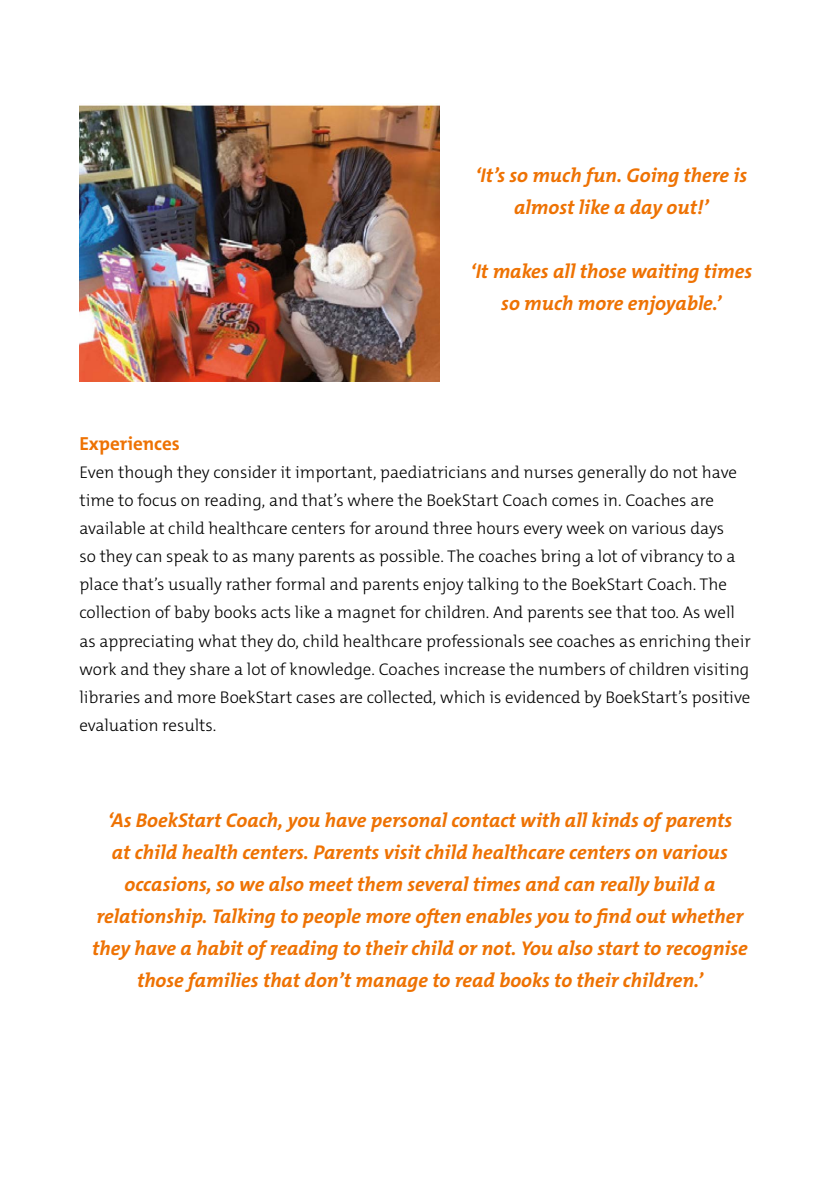
<style>
.page{position:relative;width:840px;height:1191px;background:#fff}
.page>*{position:absolute;margin:0;border:0;box-sizing:border-box;transform-origin:0 0}
.t1{font:italic 700 20px/32px "The Mix";color:#ee7203;text-align:center}
.t2{font:700 19px "The Mix";color:#ee7203}
.t3{font:300 17px/28px "The Mix";color:#000}
</style>
<div class="page">
<img style="left:79px;top:103px;width:360px;height:278px">
<p class="t1" style="left:475px;top:160px;width:273px">‘It’s so much fun. Going there is almost like a day out!’</p>
<p class="t1" style="left:470px;top:256px;width:283px">‘It makes all those waiting times so much more enjoyable.’</p>
<p class="t2" style="left:79px;top:432px;width:102px">Experiences</p>
<p class="t3" style="left:79px;top:459px;width:672px">Even though they consider it important, paediatricians and nurses generally do not have time to focus on reading, and that’s where the BoekStart Coach comes in. Coaches are available at child healthcare centers for around three hours every week on various days<br>so they can speak to as many parents as possible. The coaches bring a lot of vibrancy to a place that’s usually rather formal and parents enjoy talking to the BoekStart Coach. The collection of baby books acts like a magnet for children. And parents see that too. As well as appreciating what they do, child healthcare professionals see coaches as enriching their work and they share a lot of knowledge. Coaches increase the numbers of children visiting libraries and more BoekStart cases are collected, which is evidenced by BoekStart’s positive evaluation results.</p>
<p class="t1" style="left:92px;top:804px;width:656px">‘As BoekStart Coach, you have personal contact with all kinds of parents<br>at child health centers. Parents visit child healthcare centers on various occasions, so we also meet them several times and can really build a relationship. Talking to people more often enables you to find out whether they have a habit of reading to their child or not. You also start to recognise those families that don’t manage to read books to their children.’</p>
</div>
